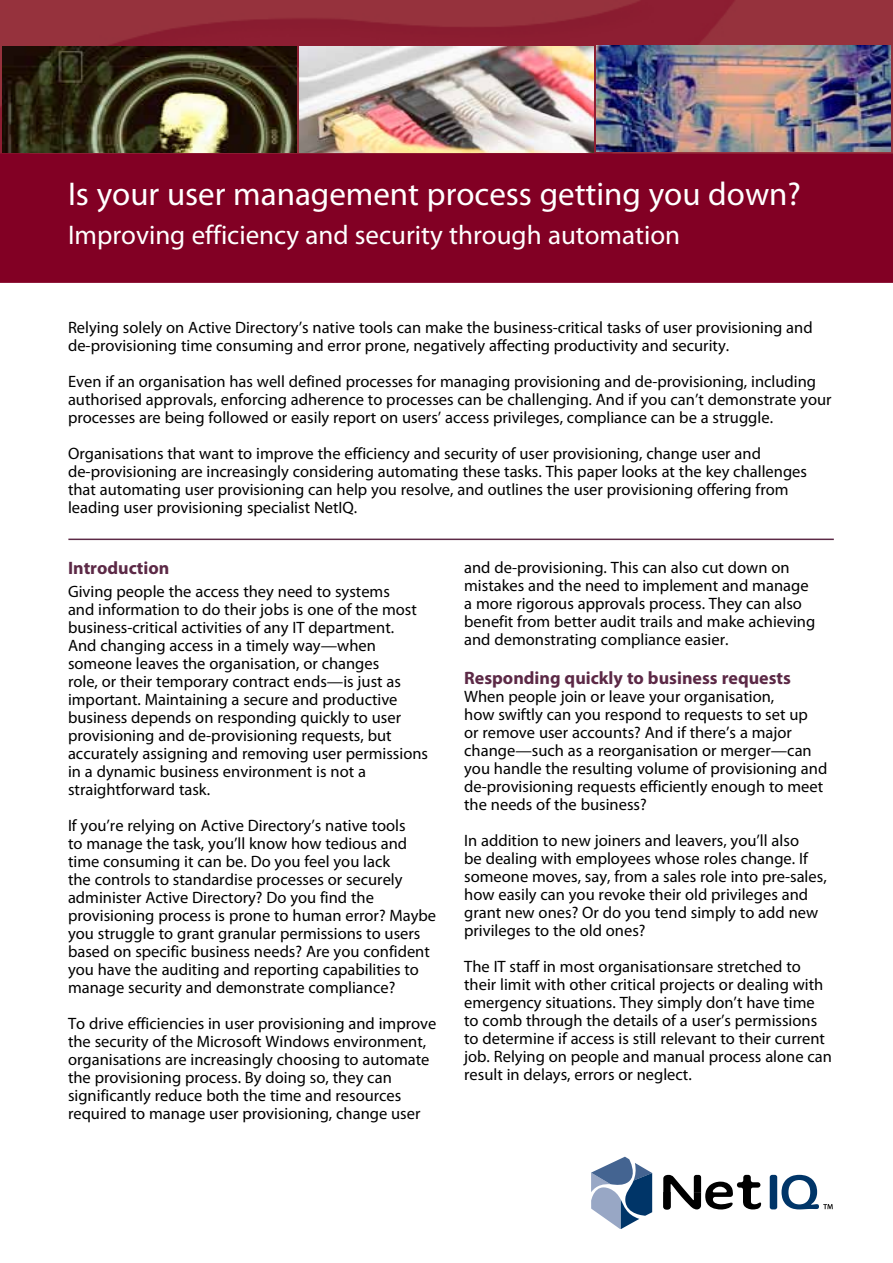
<style>
.page{position:relative;width:893px;height:1263px;background:#fff}
.page>*{position:absolute;margin:0;border:0;box-sizing:border-box;transform-origin:0 0}
.t1{font:33px "Myriad Pro";color:#fff}
.t2{font:27px "Myriad Pro";color:#fff}
.t3{font:700 18px "Myriad Pro";color:#5c2946}
.t4{font:16.5px/18px "Myriad Pro";color:#000}
</style>
<div class="page">
<img style="left:0;top:0;width:893px;height:154px">
<hr style="left:68px;top:539px;width:766px;height:1px;background:#5c2946">
<div style="left:770px;top:1175px;width:7px;height:34px;background:#003568;border-radius:2px"></div>
<svg style="left:663px;top:1175px;width:98px;height:34px"></svg>
<svg style="left:591px;top:1157px;width:61px;height:72px"></svg>
<svg style="left:781px;top:1175px;width:52px;height:34px"></svg>
<div style="left:0;top:154px;width:893px;height:129px;background:#820024"></div>
<img style="left:597px;top:46px;width:293px;height:106px">
<img style="left:300px;top:46px;width:293px;height:107px">
<img style="left:3px;top:46px;width:293px;height:107px">
<h1 class="t1" style="left:68px;top:174px;width:734px">Is your user management process getting you down?</h1>
<h2 class="t2" style="left:68px;top:219px;width:614px">Improving efficiency and security through automation</h2>
<p class="t4" style="left:68px;top:318px;width:746px">Relying solely on Active Directory’s native tools can make the business-critical tasks of user provisioning and de-provisioning time consuming and error prone, negatively affecting productivity and security.</p>
<p class="t4" style="left:68px;top:373px;width:765px">Even if an organisation has well defined processes for managing provisioning and de-provisioning, including authorised approvals, enforcing adherence to processes can be challenging. And if you can’t demonstrate your processes are being followed or easily report on users’ access privileges, compliance can be a struggle.</p>
<p class="t4" style="left:68px;top:445px;width:740px">Organisations that want to improve the efficiency and security of user provisioning, change user and de-provisioning are increasingly considering automating these tasks. This paper looks at the key challenges that automating user provisioning can help you resolve, and outlines the user provisioning offering from leading user provisioning specialist NetIQ.</p>
<p class="t3" style="left:68px;top:557px;width:103px">Introduction</p>
<p class="t4" style="left:68px;top:582px;width:362px">Giving people the access they need to systems<br>and information to do their jobs is one of the most business-critical activities of any IT department.<br>And changing access in a timely way—when someone leaves the organisation, or changes<br>role, or their temporary contract ends—is just as important. Maintaining a secure and productive business depends on responding quickly to user provisioning and de-provisioning requests, but accurately assigning and removing user permissions in a dynamic business environment is not a straightforward task.</p>
<p class="t4" style="left:68px;top:816px;width:370px">If you’re relying on Active Directory’s native tools<br>to manage the task, you’ll know how tedious and time consuming it can be. Do you feel you lack<br>the controls to standardise processes or securely administer Active Directory? Do you find the provisioning process is prone to human error? Maybe you struggle to grant granular permissions to users based on specific business needs? Are you confident you have the auditing and reporting capabilities to manage security and demonstrate compliance?</p>
<p class="t4" style="left:68px;top:1014px;width:370px">To drive efficiencies in user provisioning and improve the security of the Microsoft Windows environment, organisations are increasingly choosing to automate the provisioning process. By doing so, they can significantly reduce both the time and resources required to manage user provisioning, change user</p>
<p class="t4" style="left:464px;top:559px;width:353px">and de-provisioning. This can also cut down on mistakes and the need to implement and manage a more rigorous approvals process. They can also benefit from better audit trails and make achieving and demonstrating compliance easier.</p>
<p class="t3" style="left:464px;top:666px;width:328px">Responding quickly to business requests</p>
<p class="t4" style="left:464px;top:687px;width:365px">When people join or leave your organisation,<br>how swiftly can you respond to requests to set up<br>or remove user accounts? And if there’s a major change—such as a reorganisation or merger—can you handle the resulting volume of provisioning and de-provisioning requests efficiently enough to meet the needs of the business?</p>
<p class="t4" style="left:464px;top:832px;width:364px">In addition to new joiners and leavers, you’ll also<br>be dealing with employees whose roles change. If someone moves, say, from a sales role into pre-sales, how easily can you revoke their old privileges and grant new ones? Or do you tend simply to add new privileges to the old ones?</p>
<p class="t4" style="left:464px;top:958px;width:369px">The IT staff in most organisationsare stretched to their limit with other critical projects or dealing with emergency situations. They simply don’t have time to comb through the details of a user’s permissions to determine if access is still relevant to their current job. Relying on people and manual process alone can result in delays, errors or neglect.</p>
</div>
